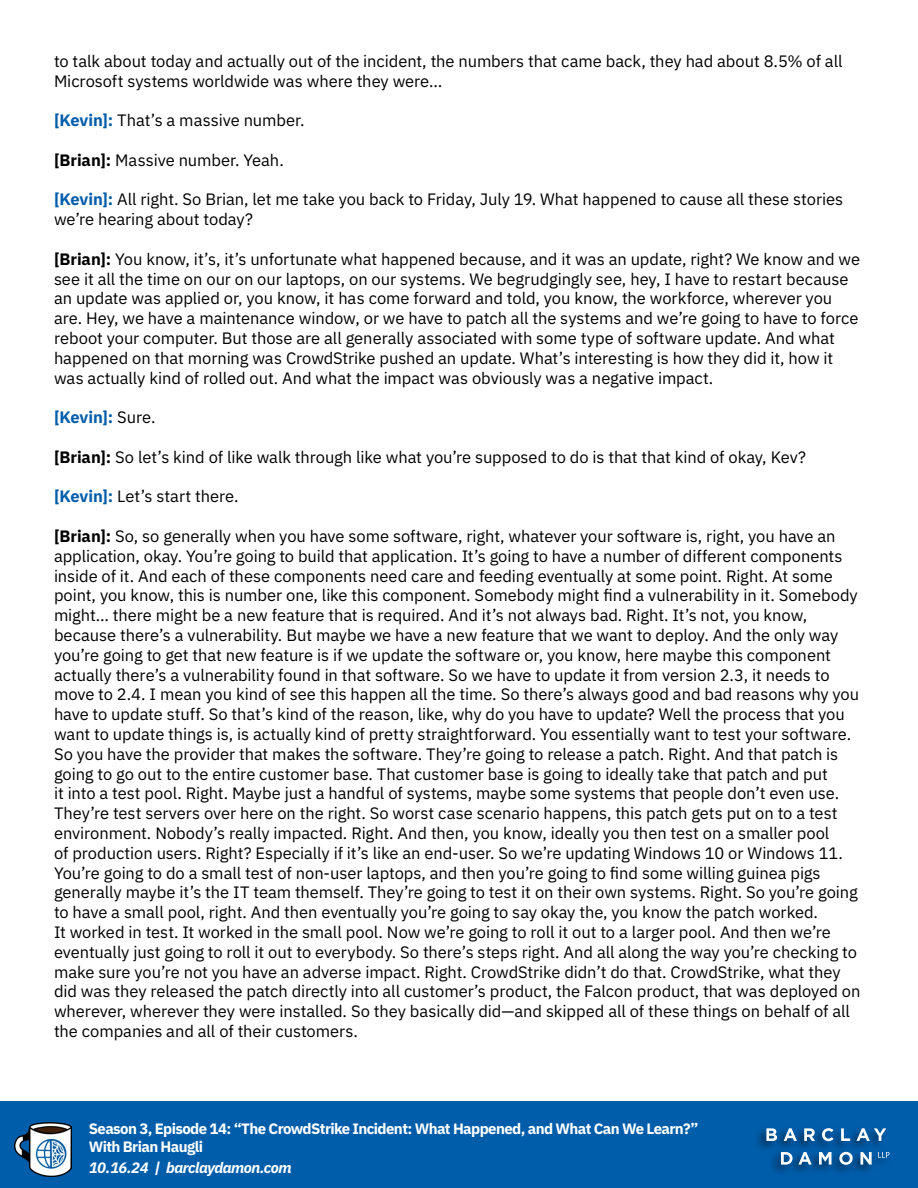
<style>
.page{position:relative;width:918px;height:1188px;background:#fff}
.page>*{position:absolute;margin:0;border:0;box-sizing:border-box;transform-origin:0 0}
.t1{font:16.5px/19.8px "IBM Plex Sans";letter-spacing:-.005em;color:#000}
.t2{font:700 16.5px "IBM Plex Sans";letter-spacing:-.01em;color:#005daa}
.t3{font:700 15px/18px "IBM Plex Sans";letter-spacing:-.04em;color:#fff}
.t4{font:italic 700 15px "IBM Plex Sans";letter-spacing:-.03em;color:#fff}
.s1{font-weight:700;color:#005daa}
.s2{font-weight:700}
.s3{font-weight:400;color:#000}
</style>
<div class="page">
<div style="left:0;top:1102px;width:918px;height:86px;background:#005daa"></div>
<img style="left:15px;top:1123px;width:56px;height:53px">
<div style="left:754px;top:1125px;width:138px;height:52px;background:#000;opacity:.55"></div>
<svg style="left:878px;top:1152px;width:11px;height:6px"></svg>
<svg style="left:766px;top:1128px;width:11px;height:13px"></svg>
<svg style="left:784px;top:1128px;width:13px;height:13px"></svg>
<svg style="left:804px;top:1128px;width:11px;height:13px"></svg>
<svg style="left:822px;top:1128px;width:12px;height:13px"></svg>
<svg style="left:841px;top:1128px;width:9px;height:13px"></svg>
<svg style="left:857px;top:1128px;width:29px;height:13px"></svg>
<svg style="left:781px;top:1152px;width:31px;height:13px"></svg>
<svg style="left:819px;top:1152px;width:13px;height:13px"></svg>
<svg style="left:839px;top:1152px;width:14px;height:13px"></svg>
<svg style="left:860px;top:1152px;width:12px;height:13px"></svg>
<p class="t1" style="left:54px;top:50px;width:790px">to talk about today and actually out of the incident, the numbers that came back, they had about 8.5% of all<br>Microsoft systems worldwide was where they were…</p>
<p class="t1" style="left:54px;top:109px;width:252px"><span class="s1">[Kevin]:</span> That’s a massive number.</p>
<p class="t1" style="left:54px;top:149px;width:231px"><span class="s2">[Brian]:</span> Massive number. Yeah.</p>
<p class="t1" style="left:54px;top:188px;width:791px"><span class="s1">[Kevin]:</span> All right. So Brian, let me take you back to Friday, July 19. What happened to cause all these stories we’re hearing about today?</p>
<p class="t1" style="left:54px;top:248px;width:808px"><span class="s2">[Brian]:</span> You know, it’s, it’s unfortunate what happened because, and it was an update, right? We know and we see it all the time on our on our laptops, on our systems. We begrudgingly see, hey, I have to restart because an update was applied or, you know, it has come forward and told, you know, the workforce, wherever you are. Hey, we have a maintenance window, or we have to patch all the systems and we’re going to have to force reboot your computer. But those are all generally associated with some type of software update. And what happened on that morning was CrowdStrike pushed an update. What’s interesting is how they did it, how it was actually kind of rolled out. And what the impact was obviously was a negative impact.</p>
<p class="t2" style="left:54px;top:404px;width:103px">[Kevin]: <span class="s3">Sure.</span></p>
<p class="t1" style="left:54px;top:446px;width:753px"><span class="s2">[Brian]:</span> So let’s kind of like walk through like what you’re supposed to do is that that kind of okay, Kev?</p>
<p class="t1" style="left:54px;top:485px;width:186px"><span class="s1">[Kevin]:</span> Let’s start there.</p>
<p class="t1" style="left:54px;top:525px;width:808px"><span class="s2">[Brian]:</span> So, so generally when you have some software, right, whatever your software is, right, you have an application, okay. You’re going to build that application. It’s going to have a number of different components inside of it. And each of these components need care and feeding eventually at some point. Right. At some point, you know, this is number one, like this component. Somebody might find a vulnerability in it. Somebody might… there might be a new feature that is required. And it’s not always bad. Right. It’s not, you know, because there’s a vulnerability. But maybe we have a new feature that we want to deploy. And the only way you’re going to get that new feature is if we update the software or, you know, here maybe this component actually there’s a vulnerability found in that software. So we have to update it from version 2.3, it needs to move to 2.4. I mean you kind of see this happen all the time. So there’s always good and bad reasons why you have to update stuff. So that’s kind of the reason, like, why do you have to update? Well the process that you want to update things is, is actually kind of pretty straightforward. You essentially want to test your software.<br>So you have the provider that makes the software. They’re going to release a patch. Right. And that patch is going to go out to the entire customer base. That customer base is going to ideally take that patch and put<br>it into a test pool. Right. Maybe just a handful of systems, maybe some systems that people don’t even use.<br>They’re test servers over here on the right. So worst case scenario happens, this patch gets put on to a test environment. Nobody’s really impacted. Right. And then, you know, ideally you then test on a smaller pool<br>of production users. Right? Especially if it’s like an end-user. So we’re updating Windows 10 or Windows 11.<br>You’re going to do a small test of non-user laptops, and then you’re going to find some willing guinea pigs generally maybe it’s the IT team themself. They’re going to test it on their own systems. Right. So you’re going to have a small pool, right. And then eventually you’re going to say okay the, you know the patch worked.<br>It worked in test. It worked in the small pool. Now we’re going to roll it out to a larger pool. And then we’re eventually just going to roll it out to everybody. So there’s steps right. And all along the way you’re checking to make sure you’re not you have an adverse impact. Right. CrowdStrike didn’t do that. CrowdStrike, what they did was they released the patch directly into all customer’s product, the Falcon product, that was deployed on wherever, wherever they were installed. So they basically did—and skipped all of these things on behalf of all the companies and all of their customers.</p>
<p class="t3" style="left:89px;top:1118px;width:611px">Season 3, Episode 14: “The CrowdStrike Incident: What Happened, and What Can We Learn?”<br>With Brian Haugli</p>
<p class="t4" style="left:89px;top:1156px;width:204px">10.16.24 | barclaydamon.com</p>
</div>
